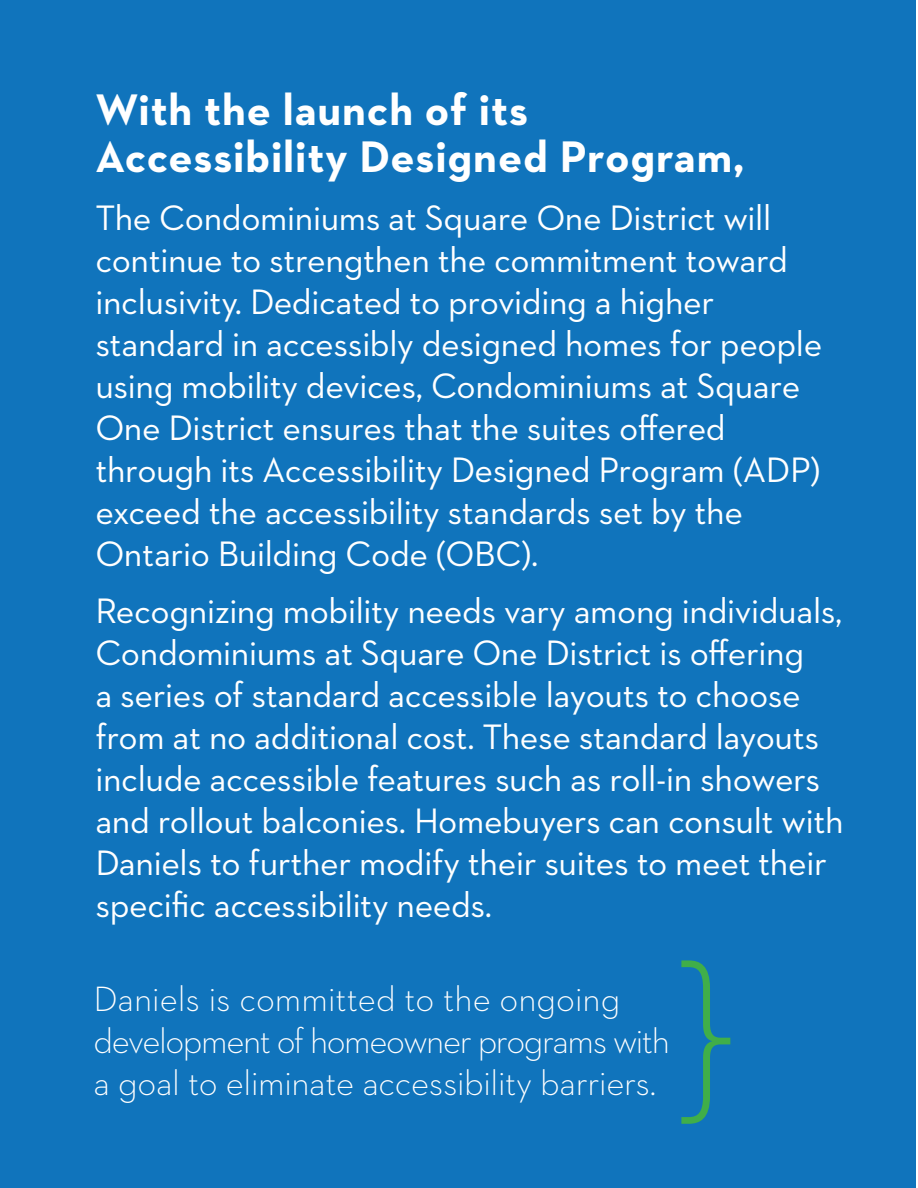
<style>
.page{position:relative;width:918px;height:1188px;background:#fff}
.page>*{position:absolute;margin:0;border:0;box-sizing:border-box;transform-origin:0 0}
.t1{font:300 192.15px "Neutraface 2 Text";color:#40ae49;scale:.91 1}
.t2{font:700 45px/46.5px "Neutraface 2 Text";letter-spacing:.02em;color:#fff}
.t3{font:36px/42px "Neutraface 2 Text";letter-spacing:-.01em;color:#fff}
.t4{font:300 35.85px/41.7px "Neutraface 2 Text";letter-spacing:-.01em;color:#fff}
</style>
<div class="page">
<div style="left:0;top:0;width:916px;height:1188px;background:#1074bc"></div>
<p class="t2" style="left:95px;top:86px;width:650px">With the launch of its<br>Accessibility Designed Program,</p>
<p class="t3" style="left:95px;top:196px;width:728px">The Condominiums at Square One District will continue to strengthen the commitment toward inclusivity. Dedicated to providing a higher standard in accessibly designed homes for people using mobility devices, Condominiums at Square One District ensures that the suites offered through its Accessibility Designed Program (ADP) exceed the accessibility standards set by the Ontario Building Code (OBC).</p>
<p class="t3" style="left:95px;top:589px;width:750px">Recognizing mobility needs vary among individuals, Condominiums at Square One District is offering<br>a series of standard accessible layouts to choose from at no additional cost. These standard layouts include accessible features such as roll-in showers and rollout balconies. Homebuyers can consult with Daniels to further modify their suites to meet their specific accessibility needs.</p>
<p class="t4" style="left:94px;top:978px;width:578px">Daniels is committed to the ongoing development of homeowner programs with a goal to eliminate accessibility barriers.</p>
<p class="t1" style="left:675px;top:915px;width:68px">}</p>
</div>
